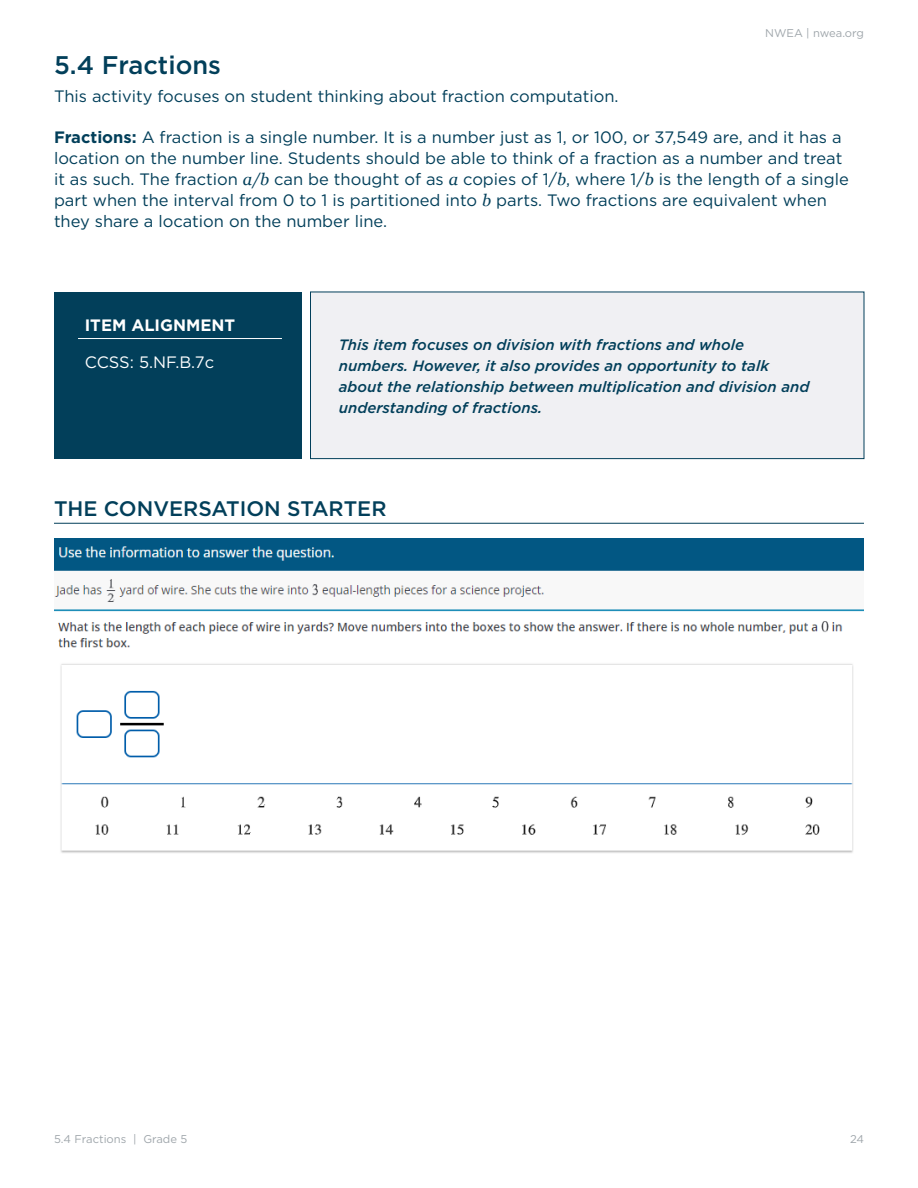
<style>
.page{position:relative;width:918px;height:1188px;background:#fff}
.page>*{position:absolute;margin:0;border:0;box-sizing:border-box;transform-origin:0 0}
.t1{font:500 25.5px "Gotham";color:#023f5a}
.t2{font:500 21px "Gotham";color:#023f5a}
.P1{font:16.5px/21px "Gotham";color:#023f5a}
.t3{font:16.5px "Gotham";color:#fff}
.Call_out_box_header{font:700 16.5px "Gotham";color:#fff}
.call_out_box_body_2{font:italic 500 15px/21px "Gotham";color:#023f5a}
.t4{font:11.25px "Gotham";color:#9fa6ab}
.s1{font-weight:700}
.s2{font-family:"Georgia";font-style:italic}
</style>
<div class="page">
<div style="left:310px;top:292px;width:554px;height:167px;background:#f0f0f3;border:1px solid #023f5a"></div>
<div style="left:54px;top:292px;width:247px;height:167px;background:#023f5a"></div>
<hr style="left:78px;top:338px;width:204px;height:1px;background:#fff">
<hr style="left:54px;top:523px;width:810px;height:1px;background:#023f5a">
<img style="left:54px;top:539px;width:810px;height:314px">
<p class="t4" style="left:765px;top:26px;width:100px">NWEA | nwea.org</p>
<h1 class="t1" style="left:54px;top:49px;width:169px">5.4 Fractions</h1>
<p class="P1" style="left:54px;top:85px;width:566px">This activity focuses on student thinking about fraction computation.</p>
<p class="P1" style="left:54px;top:127px;width:796px"><span class="s1">Fractions:</span> A fraction is a single number. It is a number just as 1, or 100, or 37,549 are, and it has a location on the number line. Students should be able to think of a fraction as a number and treat it as such. The fraction <span class="s2">a/b</span> can be thought of as <span class="s2">a</span> copies of 1/<span class="s2">b</span>, where 1/<span class="s2">b</span> is the length of a single part when the interval from 0 to 1 is partitioned into <span class="s2">b</span> parts. Two fractions are equivalent when they share a location on the number line.</p>
<h2 class="Call_out_box_header" style="left:85px;top:315px;width:152px">ITEM ALIGNMENT</h2>
<p class="t3" style="left:85px;top:352px;width:131px">CCSS: 5.NF.B.7c</p>
<p class="call_out_box_body_2" style="left:339px;top:334px;width:472px">This item focuses on division with fractions and whole numbers. However, it also provides an opportunity to talk about the relationship between multiplication and division and understanding of fractions.</p>
<h2 class="t2" style="left:54px;top:495px;width:334px">THE CONVERSATION STARTER</h2>
<p class="t4" style="left:54px;top:1132px;width:135px">5.4 Fractions | Grade 5</p>
<p class="t4" style="left:850px;top:1132px;width:15px">24</p>
</div>
